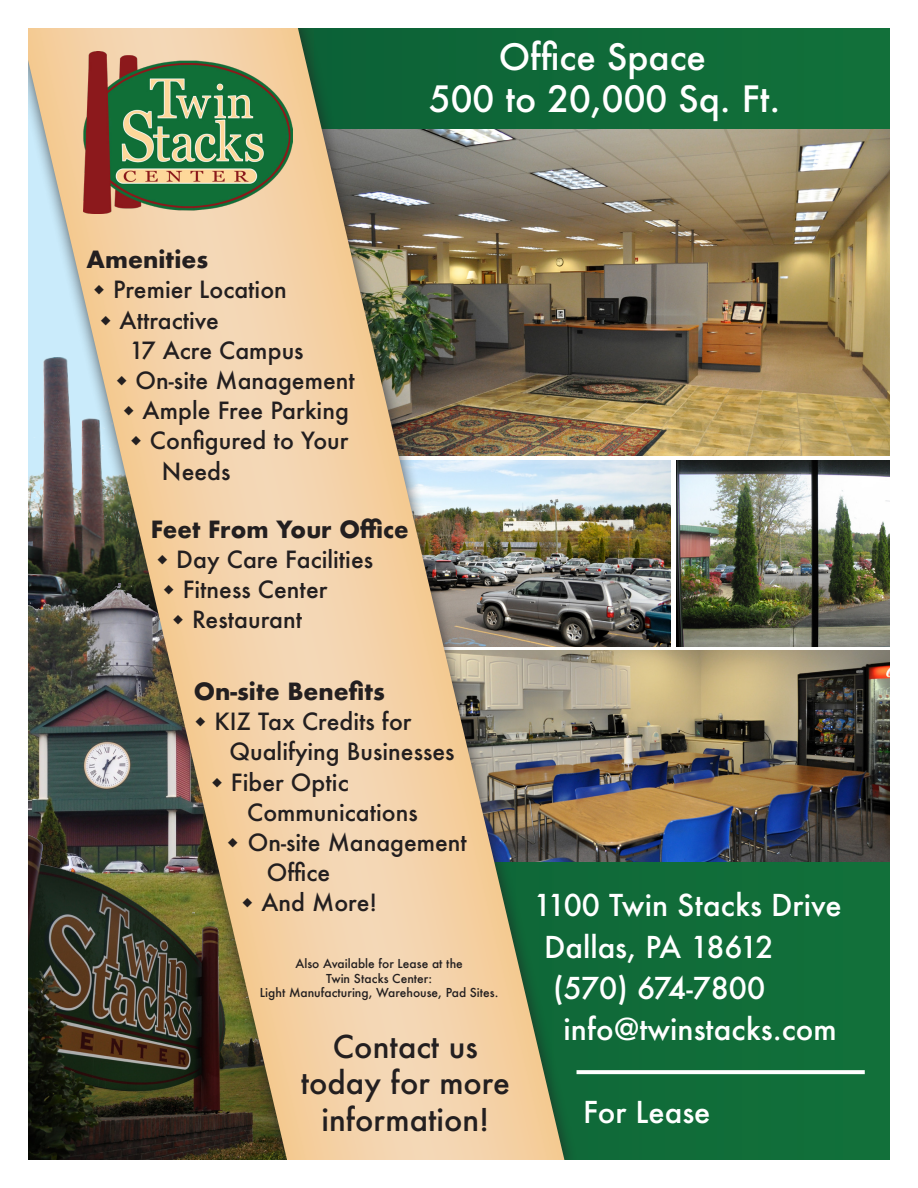
<style>
.page{position:relative;width:918px;height:1188px;background:#fff}
.page>*{position:absolute;margin:0;border:0;box-sizing:border-box;transform-origin:0 0}
.t1{font:500 35.25px/42.5px "Futura";color:#fff;text-align:center}
.t2{font:500 30.6px/36.8px "Futura";color:#231f20;text-align:center}
.t3{font:500 29.4px "Futura";color:#fff}
.t4{font:500 23.1px/30.2px "Futura";color:#231f20}
.t5{font:700 23.1px "Futura";color:#231f20}
.t6{font:500 12px/14.4px "Futura";color:#231f20;text-align:center}
</style>
<div class="page">
<img style="left:578px;top:651px;width:312px;height:211px">
<img style="left:578px;top:461px;width:93px;height:185px">
<img style="left:676px;top:461px;width:214px;height:185px">
<img style="left:578px;top:129px;width:312px;height:327px">
<div style="left:243px;top:24px;width:655px;height:105px;background:#116d39"></div>
<div style="left:243px;top:862px;width:655px;height:301px;background:#116d39"></div>
<div style="left:6px;top:8px;width:572px;height:1169px;background:#231f20;opacity:.75"></div>
<img style="left:28px;top:28px;width:537px;height:1132px">
<img style="left:84px;top:52px;width:208px;height:161px">
<svg style="left:577px;top:1070px;width:288px;height:4px"></svg>
<div style="left:0;top:0;width:918px;height:28px;background:#fff"></div>
<div style="left:0;top:1160px;width:918px;height:28px;background:#fff"></div>
<div style="left:890px;top:0;width:28px;height:1188px;background:#fff"></div>
<div style="left:0;top:0;width:28px;height:1188px;background:#fff"></div>
<svg style="left:94px;top:285px;width:10px;height:10px"></svg>
<svg style="left:101px;top:315px;width:9px;height:10px"></svg>
<svg style="left:117px;top:376px;width:10px;height:9px"></svg>
<svg style="left:124px;top:406px;width:9px;height:10px"></svg>
<svg style="left:131px;top:436px;width:10px;height:10px"></svg>
<svg style="left:196px;top:717px;width:9px;height:10px"></svg>
<svg style="left:212px;top:777px;width:10px;height:10px"></svg>
<svg style="left:228px;top:838px;width:10px;height:9px"></svg>
<svg style="left:243px;top:898px;width:9px;height:10px"></svg>
<svg style="left:158px;top:555px;width:9px;height:9px"></svg>
<svg style="left:164px;top:585px;width:10px;height:10px"></svg>
<svg style="left:173px;top:615px;width:10px;height:10px"></svg>
<p class="t1" style="left:429px;top:35px;width:353px">Office Space<br>500 to 20,000 Sq. Ft.</p>
<p class="t5" style="left:87px;top:243px;width:123px">Amenities</p>
<p class="t4" style="left:113px;top:274px;width:175px">Premier Location</p>
<p class="t4" style="left:129px;top:305px;width:176px;text-indent:-10px">Attractive<br>17 Acre Campus</p>
<p class="t4" style="left:136px;top:365px;width:221px">On-site Management</p>
<p class="t4" style="left:143px;top:395px;width:208px">Ample Free Parking</p>
<p class="t4" style="left:150px;top:425px;width:200px">Configured to Your</p>
<p class="t4" style="left:162px;top:456px;width:70px">Needs</p>
<p class="t5" style="left:151px;top:512px;width:259px">Feet From Your Office</p>
<p class="t4" style="left:176px;top:544px;width:198px">Day Care Facilities</p>
<p class="t4" style="left:183px;top:574px;width:146px">Fitness Center</p>
<p class="t4" style="left:192px;top:604px;width:111px">Restaurant</p>
<p class="t5" style="left:194px;top:675px;width:193px">On-site Benefits</p>
<p class="t4" style="left:230px;top:706px;width:227px;text-indent:-15px">KIZ Tax Credits for<br>Qualifying Businesses</p>
<p class="t4" style="left:247px;top:767px;width:172px;text-indent:-16px">Fiber Optic<br>Communications</p>
<p class="t4" style="left:267px;top:827px;width:202px;text-indent:-19px">On-site Management<br>Office</p>
<p class="t4" style="left:261px;top:888px;width:117px">And More!</p>
<p class="t3" style="left:534px;top:885px;width:309px">1100 Twin Stacks Drive</p>
<p class="t3" style="left:544px;top:927px;width:231px">Dallas, PA 18612</p>
<p class="t3" style="left:553px;top:968px;width:214px">(570) 674-7800</p>
<p class="t3" style="left:564px;top:1009px;width:275px">info@twinstacks.com</p>
<p class="t6" style="left:260px;top:956px;width:240px">Also Available for Lease at the<br>Twin Stacks Center:<br>Light Manufacturing, Warehouse, Pad Sites.</p>
<p class="t2" style="left:301px;top:1028px;width:211px">Contact us today for more information!</p>
<p class="t3" style="left:583px;top:1092px;width:129px">For Lease</p>
</div>
